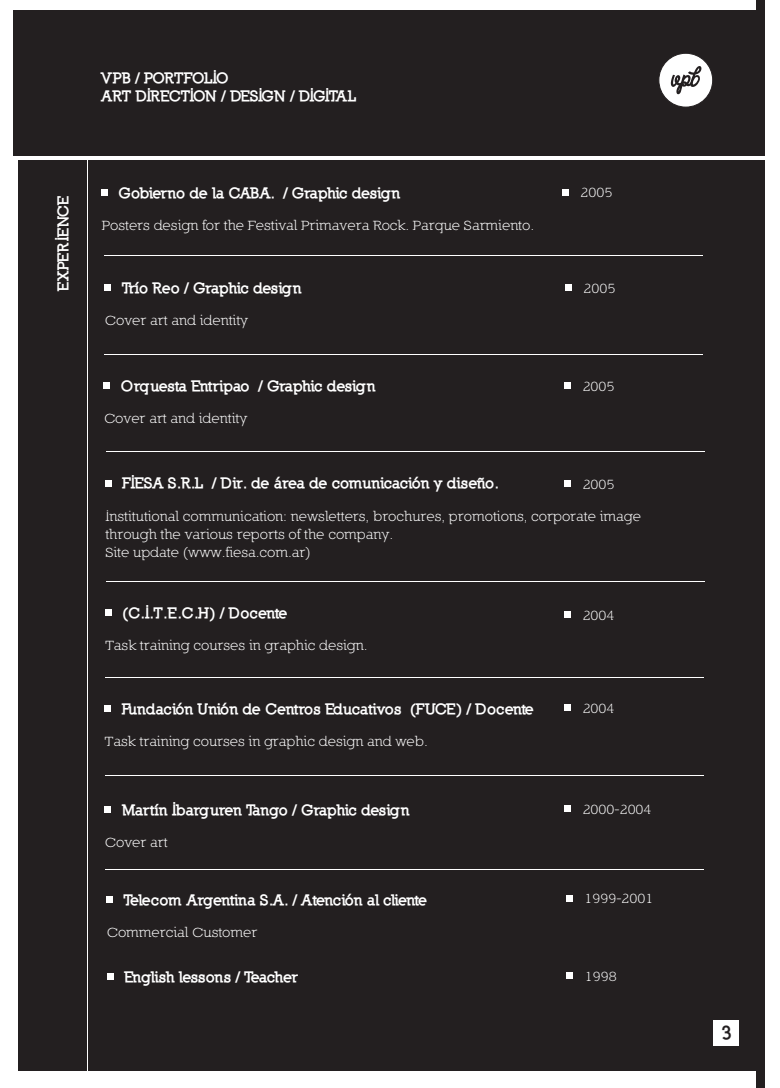
<style>
.page{position:relative;width:780px;height:1088px;background:#fff}
.page>*{position:absolute;margin:0;border:0;box-sizing:border-box;transform-origin:0 0}
.t1{font:900 18.75px "Nilland";color:#231f20}
.t2{font:15px/18px "Nilland Small Caps";color:#fff}
.t3{font:900 15px "Nilland";letter-spacing:-.035em;color:#fff}
.t4{font:900 15px/18px "Nilland";letter-spacing:-.055em;color:#fff}
</style>
<div class="page">
<div style="left:18px;top:141px;width:746px;height:929px;background:#231f20"></div>
<div style="left:13px;top:10px;width:746px;height:149px;background:#231f20"></div>
<div style="left:755px;top:0;width:9px;height:1088px;background:#231f20"></div>
<hr style="left:0;top:157px;width:778px;height:3px;background:#fff">
<div style="left:713px;top:1020px;width:26px;height:26px;background:#fff"></div>
<div style="left:101px;top:189px;width:7px;height:7px;background:#fff"></div>
<div style="left:562px;top:189px;width:7px;height:7px;background:#fff"></div>
<div style="left:104px;top:284px;width:7px;height:7px;background:#fff"></div>
<div style="left:565px;top:284px;width:7px;height:7px;background:#fff"></div>
<div style="left:103px;top:382px;width:7px;height:7px;background:#fff"></div>
<div style="left:564px;top:382px;width:7px;height:7px;background:#fff"></div>
<hr style="left:87px;top:156px;width:1px;height:928px;background:#fff">
<div style="left:105px;top:480px;width:7px;height:7px;background:#fff"></div>
<div style="left:564px;top:480px;width:7px;height:7px;background:#fff"></div>
<div style="left:564px;top:611px;width:7px;height:7px;background:#fff"></div>
<div style="left:564px;top:704px;width:7px;height:7px;background:#fff"></div>
<div style="left:105px;top:609px;width:7px;height:7px;background:#fff"></div>
<div style="left:104px;top:705px;width:7px;height:7px;background:#fff"></div>
<div style="left:564px;top:805px;width:7px;height:7px;background:#fff"></div>
<div style="left:104px;top:806px;width:7px;height:7px;background:#fff"></div>
<div style="left:566px;top:895px;width:7px;height:7px;background:#fff"></div>
<div style="left:106px;top:896px;width:7px;height:7px;background:#fff"></div>
<div style="left:566px;top:972px;width:7px;height:7px;background:#fff"></div>
<div style="left:106px;top:973px;width:7px;height:7px;background:#fff"></div>
<div style="left:658px;top:53px;width:54px;height:54px;background:#fff;border-radius:50%"></div>
<div style="left:658px;top:53px;width:54px;height:54px;border:1px solid #231f20;border-radius:50%"></div>
<svg style="left:670px;top:66px;width:31px;height:28px"></svg>
<p class="t4" style="left:102px;top:69px;width:256px">VPB / PORTFOLIO<br>ART DIRECTION / DESIGN / DIGITAL</p>
<p class="t3" style="left:54px;top:291px;width:97px;rotate:-90deg">EXPERIENCE</p>
<p class="t3" style="left:119px;top:183px;width:283px">Gobierno de la CABA. / Graphic design</p>
<p class="t2" style="left:580px;top:183px;width:33px">2005</p>
<p class="t2" style="left:102px;top:215px;width:434px">Posters design for the Festival Primavera Rock. Parque Sarmiento.</p>
<p class="t3" style="left:122px;top:279px;width:181px">Trío Reo / Graphic design</p>
<p class="t2" style="left:583px;top:279px;width:33px">2005</p>
<p class="t2" style="left:105px;top:311px;width:145px">Cover art and identity</p>
<p class="t3" style="left:121px;top:377px;width:256px">Orquesta Entripao / Graphic design</p>
<p class="t2" style="left:582px;top:377px;width:33px">2005</p>
<p class="t2" style="left:104px;top:409px;width:145px">Cover art and identity</p>
<p class="t3" style="left:122px;top:474px;width:378px">FIESA S.R.L / Dir. de área de comunicación y diseño.</p>
<p class="t2" style="left:582px;top:474px;width:33px">2005</p>
<p class="t2" style="left:105px;top:506px;width:537px">Institutional communication: newsletters, brochures, promotions, corporate image through the various reports of the company.<br>Site update (www.fiesa.com.ar)</p>
<p class="t3" style="left:122px;top:603px;width:167px">(C.I.T.E.C.H) / Docente</p>
<p class="t2" style="left:105px;top:636px;width:264px">Task training courses in graphic design.</p>
<p class="t3" style="left:122px;top:700px;width:414px">Fundación Unión de Centros Educativos (FUCE) / Docente</p>
<p class="t2" style="left:105px;top:732px;width:324px">Task training courses in graphic design and web.</p>
<p class="t3" style="left:122px;top:800px;width:289px">Martín Ibarguren Tango / Graphic design</p>
<p class="t2" style="left:105px;top:833px;width:64px">Cover art</p>
<p class="t3" style="left:124px;top:890px;width:305px">Telecom Argentina S.A. / Atención al cliente</p>
<p class="t2" style="left:107px;top:922px;width:152px">Commercial Customer</p>
<p class="t2" style="left:582px;top:606px;width:33px">2004</p>
<p class="t2" style="left:582px;top:699px;width:33px">2004</p>
<p class="t2" style="left:582px;top:800px;width:70px">2000-2004</p>
<p class="t2" style="left:584px;top:889px;width:70px">1999-2001</p>
<p class="t3" style="left:124px;top:967px;width:175px">English lessons / Teacher</p>
<p class="t2" style="left:585px;top:967px;width:33px">1998</p>
<p class="t1" style="left:721px;top:1021px;width:13px">3</p>
</div>
